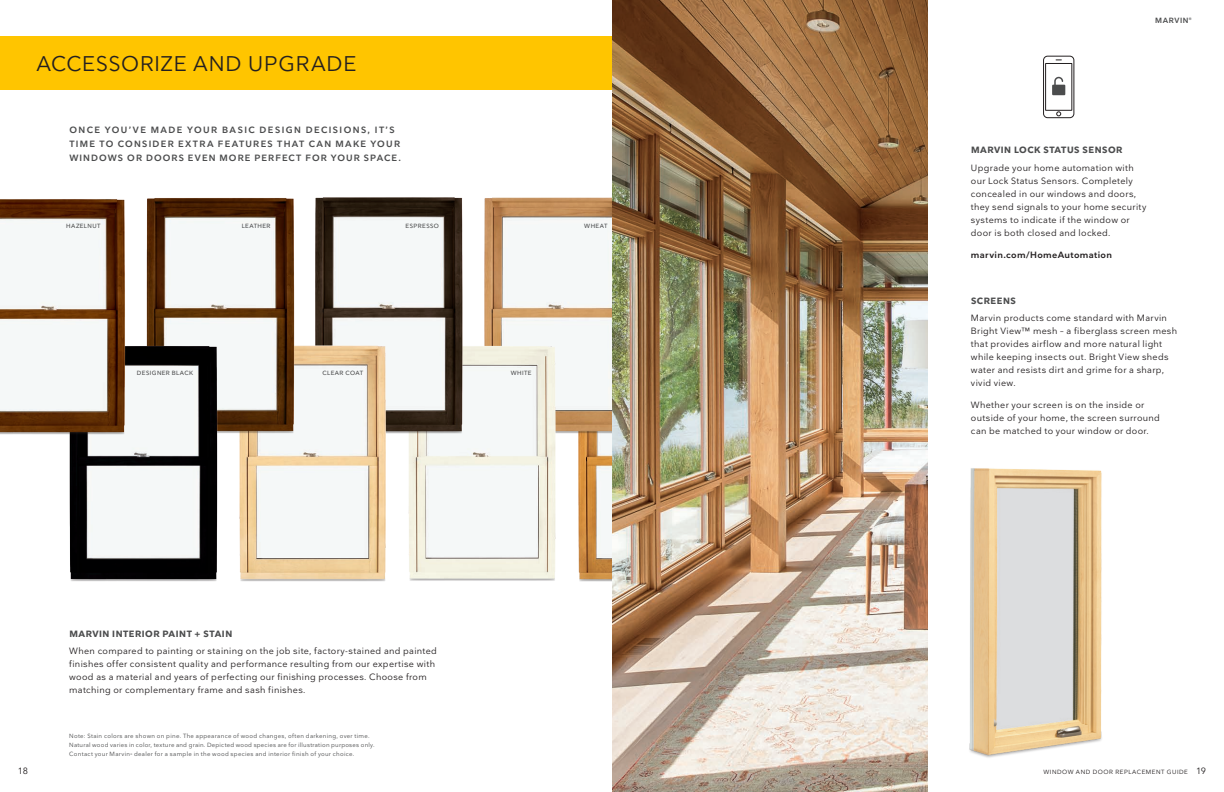
<style>
.page{position:relative;width:1224px;height:792px;background:#fff}
.page>*{position:absolute;margin:0;border:0;box-sizing:border-box;transform-origin:0 0}
.t1{font:21px "Nationale";letter-spacing:.035em;color:#231f20}
.IMG_B1_Caps_9_16{font:9px/13px "Nationale";letter-spacing:.035em;color:#231f20}
.t2{font:600 9px/14px "Nationale";letter-spacing:.14em;color:#4b4c4d}
.IMG_B1_Caps_9_16-2{font:700 9px "Nationale";letter-spacing:.055em;color:#4b4c4d}
.IMG_B1_Caps_9_16-3{font:600 9px "Nationale";letter-spacing:.04em;color:#231f20}
.t3{font:600 7.5px "Nationale";letter-spacing:.09em;color:#4b4c4d}
.IMG_B1_Caps_9_16-4{font:6px/9px "Nationale";letter-spacing:.045em;color:#4b4c4d}
.IMG_B1_Caps_9_16-5{font:500 6px "Nationale";letter-spacing:.07em;color:#4b4c4d}
.t4{font:6px "Nationale";letter-spacing:.095em;color:#231f20}
.IMG_B1_Caps_9_16-6{font:2.3px "Nationale";color:#4b4c4d}
.s1{font-size:9px}
</style>
<div class="page">
<img style="left:579px;top:435px;width:33px;height:147px">
<img style="left:484px;top:197px;width:128px;height:238px">
<img style="left:408px;top:342px;width:153px;height:239px">
<img style="left:315px;top:197px;width:153px;height:242px">
<img style="left:239px;top:336px;width:147px;height:246px">
<img style="left:969px;top:468px;width:133px;height:290px">
<svg style="left:1057px;top:112px;width:4px;height:4px"></svg>
<div style="left:1045px;top:63px;width:27px;height:47px;border:1px solid #231f20"></div>
<div style="left:1043px;top:56px;width:31px;height:62px;border:1px solid #231f20;border-radius:4px"></div>
<div style="left:1052px;top:85px;width:13px;height:10px;background:#4b4c4d"></div>
<svg style="left:1053px;top:76px;width:11px;height:9px"></svg>
<img style="left:612px;top:0;width:316px;height:792px">
<div style="left:0;top:36px;width:612px;height:54px;background:#ffc500"></div>
<img style="left:146px;top:198px;width:152px;height:243px">
<img style="left:69px;top:341px;width:151px;height:240px">
<img style="left:0;top:199px;width:129px;height:242px">
<p class="t1" style="left:36px;top:50px;width:322px">ACCESSORIZE AND UPGRADE</p>
<p class="t2" style="left:69px;top:123px;width:333px">ONCE YOU’VE MADE YOUR BASIC DESIGN DECISIONS, IT’S<br>TIME TO CONSIDER EXTRA FEATURES THAT CAN MAKE YOUR<br>WINDOWS OR DOORS EVEN MORE PERFECT FOR YOUR SPACE.</p>
<p class="IMG_B1_Caps_9_16-5" style="left:406px;top:222px;width:35px">ESPRESSO</p>
<p class="IMG_B1_Caps_9_16-5" style="left:66px;top:222px;width:36px">HAZELNUT</p>
<p class="IMG_B1_Caps_9_16-5" style="left:584px;top:222px;width:25px">WHEAT</p>
<p class="IMG_B1_Caps_9_16-5" style="left:242px;top:222px;width:30px">LEATHER</p>
<p class="IMG_B1_Caps_9_16-5" style="left:137px;top:369px;width:58px">DESIGNER BLACK</p>
<p class="IMG_B1_Caps_9_16-5" style="left:323px;top:369px;width:42px">CLEAR COAT</p>
<p class="IMG_B1_Caps_9_16-5" style="left:511px;top:369px;width:22px">WHITE</p>
<p class="IMG_B1_Caps_9_16-2" style="left:69px;top:628px;width:164px">MARVIN INTERIOR PAINT + STAIN</p>
<p class="IMG_B1_Caps_9_16" style="left:69px;top:644px;width:369px">When compared to painting or staining on the job site, factory-stained and painted finishes offer consistent quality and performance resulting from our expertise with wood as a material and years of perfecting our finishing processes. Choose from matching or complementary frame and sash finishes.</p>
<p class="IMG_B1_Caps_9_16-4" style="left:69px;top:731px;width:307px">Note: Stain colors are shown on pine. The appearance of wood changes, often darkening, over time.<br>Natural wood varies in color, texture and grain. Depicted wood species are for illustration purposes only.<br>Contact your Marvin</p>
<p class="IMG_B1_Caps_9_16-6" style="left:131px;top:752px;width:3px">®</p>
<p class="IMG_B1_Caps_9_16-4" style="left:134px;top:749px;width:222px">dealer for a sample in the wood species and interior finish of your choice.</p>
<p class="t3" style="left:1155px;top:16px;width:38px">MARVIN<sup>®</sup></p>
<p class="IMG_B1_Caps_9_16-2" style="left:971px;top:145px;width:153px">MARVIN LOCK STATUS SENSOR</p>
<p class="IMG_B1_Caps_9_16" style="left:971px;top:161px;width:177px">Upgrade your home automation with our Lock Status Sensors. Completely concealed in our windows and doors, they send signals to your home security systems to indicate if the window or door is both closed and locked.</p>
<p class="IMG_B1_Caps_9_16-3" style="left:971px;top:249px;width:143px">marvin.com/HomeAutomation</p>
<p class="IMG_B1_Caps_9_16-2" style="left:971px;top:295px;width:46px">SCREENS</p>
<p class="IMG_B1_Caps_9_16" style="left:971px;top:311px;width:208px">Marvin products come standard with Marvin Bright View™ mesh – a fiberglass screen mesh that provides airflow and more natural light while keeping insects out. Bright View sheds water and resists dirt and grime for a sharp, vivid view.</p>
<p class="IMG_B1_Caps_9_16" style="left:971px;top:398px;width:190px">Whether your screen is on the inside or outside of your home, the screen surround can be matched to your window or door.</p>
<p class="IMG_B1_Caps_9_16" style="left:18px;top:764px;width:12px">18</p>
<p class="t4" style="left:1043px;top:768px;width:164px">WINDOW AND DOOR REPLACEMENT GUIDE <span class="s1">19</span></p>
</div>
